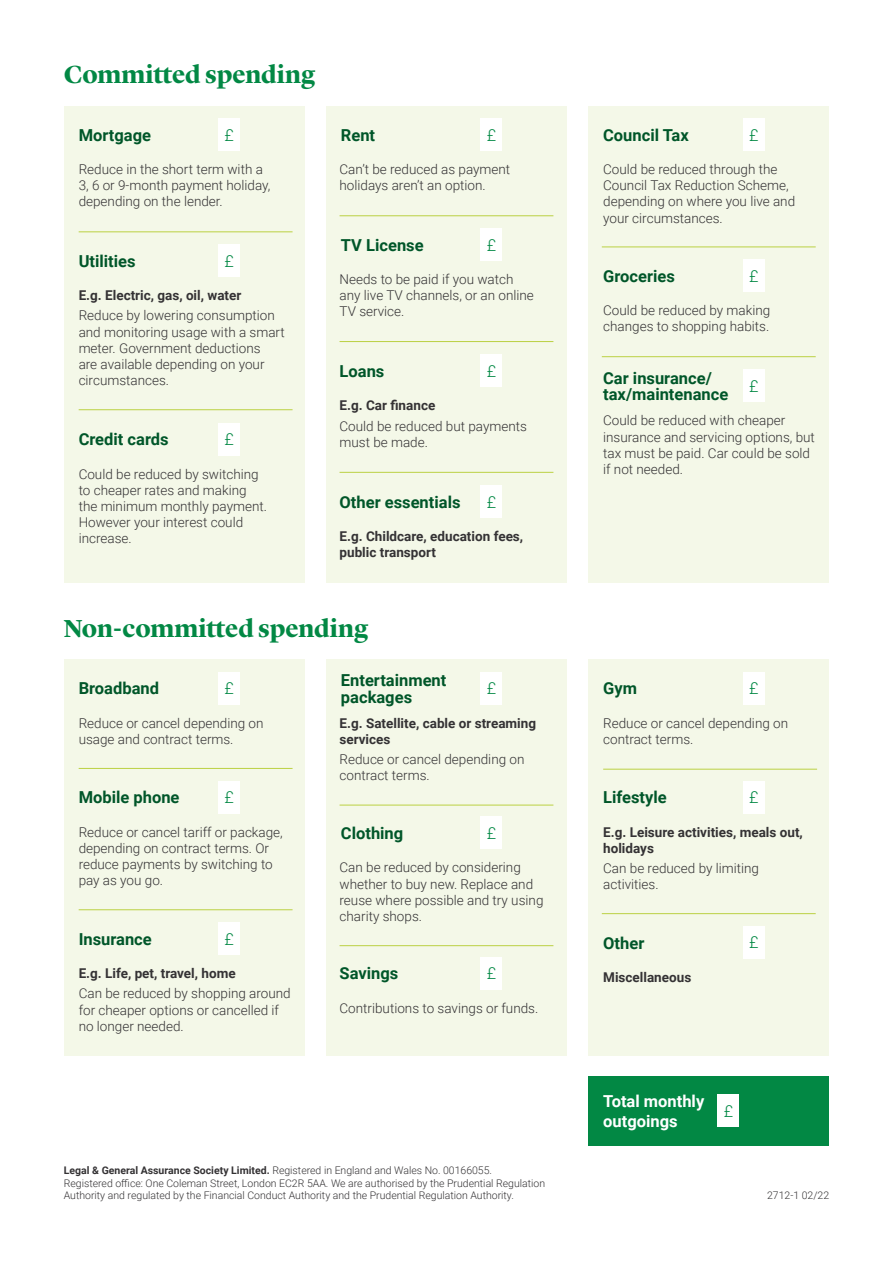
<style>
.page{position:relative;width:893px;height:1263px;background:#fff}
.page>*{position:absolute;margin:0;border:0;box-sizing:border-box;transform-origin:0 0}
.t1{font:700 25.5px "Lyon Display";letter-spacing:-.005em;color:#028844}
.t2{font:700 16.5px/16.5px "Roboto";color:#005629}
.t3{font:700 16.5px/19.8px "Roboto";color:#fff}
.t4{font:300 16.5px "Roboto";color:#028844}
.t5{font:300 13.5px/16.2px "Roboto";color:#343234}
.t6{font:700 13.5px/16.2px "Roboto";color:#343234}
.t7{font:300 10.5px/12.6px "Roboto";color:#343234}
.s1{font-weight:700}
</style>
<div class="page">
<div style="left:64px;top:107px;width:241px;height:476px;background:#f4f8e8"></div>
<div style="left:64px;top:659px;width:241px;height:397px;background:#f4f8e8"></div>
<div style="left:326px;top:107px;width:241px;height:476px;background:#f4f8e8"></div>
<div style="left:326px;top:659px;width:241px;height:397px;background:#f4f8e8"></div>
<div style="left:588px;top:107px;width:241px;height:476px;background:#f4f8e8"></div>
<div style="left:588px;top:660px;width:241px;height:396px;background:#f4f8e8"></div>
<div style="left:219px;top:118px;width:21px;height:33px;background:#fff"></div>
<div style="left:219px;top:244px;width:21px;height:33px;background:#fff"></div>
<div style="left:219px;top:423px;width:21px;height:32px;background:#fff"></div>
<div style="left:219px;top:672px;width:21px;height:32px;background:#fff"></div>
<div style="left:219px;top:781px;width:21px;height:32px;background:#fff"></div>
<div style="left:219px;top:922px;width:21px;height:32px;background:#fff"></div>
<div style="left:481px;top:118px;width:21px;height:33px;background:#fff"></div>
<div style="left:481px;top:228px;width:21px;height:32px;background:#fff"></div>
<div style="left:481px;top:355px;width:21px;height:32px;background:#fff"></div>
<div style="left:481px;top:485px;width:21px;height:33px;background:#fff"></div>
<div style="left:481px;top:672px;width:21px;height:32px;background:#fff"></div>
<div style="left:481px;top:817px;width:21px;height:32px;background:#fff"></div>
<div style="left:481px;top:957px;width:21px;height:32px;background:#fff"></div>
<div style="left:743px;top:118px;width:21px;height:33px;background:#fff"></div>
<div style="left:743px;top:259px;width:21px;height:33px;background:#fff"></div>
<div style="left:743px;top:370px;width:21px;height:32px;background:#fff"></div>
<div style="left:743px;top:672px;width:21px;height:32px;background:#fff"></div>
<div style="left:743px;top:781px;width:21px;height:32px;background:#fff"></div>
<div style="left:743px;top:926px;width:21px;height:32px;background:#fff"></div>
<hr style="left:79px;top:231px;width:214px;height:1px;background:#bbd143">
<hr style="left:79px;top:768px;width:214px;height:1px;background:#bbd143">
<hr style="left:79px;top:409px;width:214px;height:1px;background:#bbd143">
<hr style="left:79px;top:909px;width:214px;height:1px;background:#bbd143">
<hr style="left:340px;top:341px;width:213px;height:1px;background:#bbd143">
<hr style="left:340px;top:945px;width:213px;height:1px;background:#bbd143">
<hr style="left:340px;top:472px;width:213px;height:1px;background:#bbd143">
<hr style="left:602px;top:356px;width:214px;height:1px;background:#bbd143">
<hr style="left:602px;top:913px;width:214px;height:1px;background:#bbd143">
<hr style="left:340px;top:215px;width:213px;height:1px;background:#bbd143">
<hr style="left:340px;top:805px;width:213px;height:1px;background:#bbd143">
<hr style="left:603px;top:769px;width:214px;height:1px;background:#bbd143">
<hr style="left:602px;top:247px;width:214px;height:1px;background:#bbd143">
<div style="left:589px;top:1076px;width:240px;height:69px;background:#028844"></div>
<div style="left:718px;top:1094px;width:21px;height:33px;background:#fff"></div>
<h1 class="t1" style="left:64px;top:55px;width:253px">Committed spending</h1>
<p class="t2" style="left:79px;top:126px;width:74px">Mortgage</p>
<p class="t4" style="left:224px;top:123px;width:11px">£</p>
<p class="t5" style="left:79px;top:161px;width:193px">Reduce in the short term with a<br>3, 6 or 9-month payment holiday, depending on the lender.</p>
<p class="t2" style="left:79px;top:252px;width:58px">Utilities</p>
<p class="t4" style="left:224px;top:249px;width:11px">£</p>
<p class="t6" style="left:79px;top:286px;width:164px">E.g. Electric, gas, oil, water</p>
<p class="t5" style="left:79px;top:307px;width:208px">Reduce by lowering consumption and monitoring usage with a smart meter. Government deductions<br>are available depending on your circumstances.</p>
<p class="t2" style="left:79px;top:430px;width:92px">Credit cards</p>
<p class="t4" style="left:224px;top:428px;width:11px">£</p>
<p class="t5" style="left:79px;top:465px;width:190px">Could be reduced by switching to cheaper rates and making the minimum monthly payment.<br>However your interest could increase.</p>
<p class="t2" style="left:341px;top:126px;width:36px">Rent</p>
<p class="t4" style="left:487px;top:123px;width:11px">£</p>
<p class="t5" style="left:340px;top:161px;width:172px">Can’t be reduced as payment holidays aren’t an option.</p>
<p class="t2" style="left:341px;top:236px;width:84px">TV License</p>
<p class="t4" style="left:487px;top:233px;width:11px">£</p>
<p class="t5" style="left:340px;top:270px;width:196px">Needs to be paid if you watch any live TV channels, or an online<br>TV service.</p>
<p class="t2" style="left:340px;top:362px;width:46px">Loans</p>
<p class="t4" style="left:487px;top:360px;width:11px">£</p>
<p class="t6" style="left:340px;top:397px;width:97px">E.g. Car finance</p>
<p class="t5" style="left:340px;top:417px;width:189px">Could be reduced but payments must be made.</p>
<p class="t2" style="left:340px;top:493px;width:122px">Other essentials</p>
<p class="t4" style="left:487px;top:490px;width:11px">£</p>
<p class="t6" style="left:340px;top:528px;width:185px">E.g. Childcare, education fees, public transport</p>
<h1 class="t1" style="left:64px;top:610px;width:306px">Non-committed spending</h1>
<p class="t2" style="left:79px;top:680px;width:82px">Broadband</p>
<p class="t4" style="left:224px;top:677px;width:11px">£</p>
<p class="t2" style="left:341px;top:671px;width:107px">Entertainment packages</p>
<p class="t4" style="left:487px;top:677px;width:11px">£</p>
<p class="t5" style="left:79px;top:714px;width:186px">Reduce or cancel depending on usage and contract terms.</p>
<p class="t2" style="left:79px;top:788px;width:102px">Mobile phone</p>
<p class="t4" style="left:224px;top:786px;width:11px">£</p>
<p class="t5" style="left:79px;top:823px;width:206px">Reduce or cancel tariff or package, depending on contract terms. Or reduce payments by switching to pay as you go.</p>
<p class="t2" style="left:79px;top:930px;width:75px">Insurance</p>
<p class="t4" style="left:224px;top:927px;width:11px">£</p>
<p class="t6" style="left:79px;top:964px;width:159px">E.g. Life, pet, travel, home</p>
<p class="t5" style="left:79px;top:985px;width:214px">Can be reduced by shopping around for cheaper options or cancelled if no longer needed.</p>
<p class="t6" style="left:340px;top:714px;width:198px">E.g. Satellite, cable or streaming services</p>
<p class="t5" style="left:340px;top:751px;width:186px">Reduce or cancel depending on contract terms.</p>
<p class="t2" style="left:341px;top:824px;width:64px">Clothing</p>
<p class="t4" style="left:487px;top:822px;width:11px">£</p>
<p class="t5" style="left:340px;top:859px;width:205px">Can be reduced by considering whether to buy new. Replace and reuse where possible and try using charity shops.</p>
<p class="t2" style="left:340px;top:965px;width:60px">Savings</p>
<p class="t4" style="left:487px;top:962px;width:11px">£</p>
<p class="t5" style="left:340px;top:999px;width:200px">Contributions to savings or funds.</p>
<p class="t7" style="left:64px;top:1163px;width:483px"><span class="s1">Legal &amp; General Assurance Society Limited.</span> Registered in England and Wales No. 00166055.<br>Registered office: One Coleman Street, London EC2R 5AA. We are authorised by the Prudential Regulation<br>Authority and regulated by the Financial Conduct Authority and the Prudential Regulation Authority.</p>
<p class="t2" style="left:603px;top:126px;width:87px">Council Tax</p>
<p class="t4" style="left:749px;top:123px;width:11px">£</p>
<p class="t5" style="left:603px;top:161px;width:194px">Could be reduced through the<br>Council Tax Reduction Scheme, depending on where you live and your circumstances.</p>
<p class="t2" style="left:603px;top:267px;width:73px">Groceries</p>
<p class="t4" style="left:749px;top:264px;width:11px">£</p>
<p class="t5" style="left:603px;top:302px;width:169px">Could be reduced by making changes to shopping habits.</p>
<p class="t2" style="left:603px;top:369px;width:127px">Car insurance/ tax/maintenance</p>
<p class="t4" style="left:749px;top:375px;width:11px">£</p>
<p class="t5" style="left:603px;top:412px;width:213px">Could be reduced with cheaper insurance and servicing options, but tax must be paid. Car could be sold if not needed.</p>
<p class="t2" style="left:603px;top:680px;width:35px">Gym</p>
<p class="t4" style="left:749px;top:677px;width:11px">£</p>
<p class="t5" style="left:603px;top:714px;width:186px">Reduce or cancel depending on contract terms.</p>
<p class="t2" style="left:603px;top:788px;width:65px">Lifestyle</p>
<p class="t4" style="left:749px;top:786px;width:11px">£</p>
<p class="t6" style="left:603px;top:823px;width:201px">E.g. Leisure activities, meals out, holidays</p>
<p class="t5" style="left:603px;top:860px;width:157px">Can be reduced by limiting activities.</p>
<p class="t2" style="left:603px;top:934px;width:43px">Other</p>
<p class="t6" style="left:603px;top:968px;width:90px">Miscellaneous</p>
<p class="t4" style="left:749px;top:931px;width:11px">£</p>
<p class="t3" style="left:603px;top:1090px;width:103px">Total monthly outgoings</p>
<p class="t4" style="left:724px;top:1099px;width:11px">£</p>
<p class="t7" style="left:767px;top:1189px;width:64px">2712-1 02/22</p>
</div>
